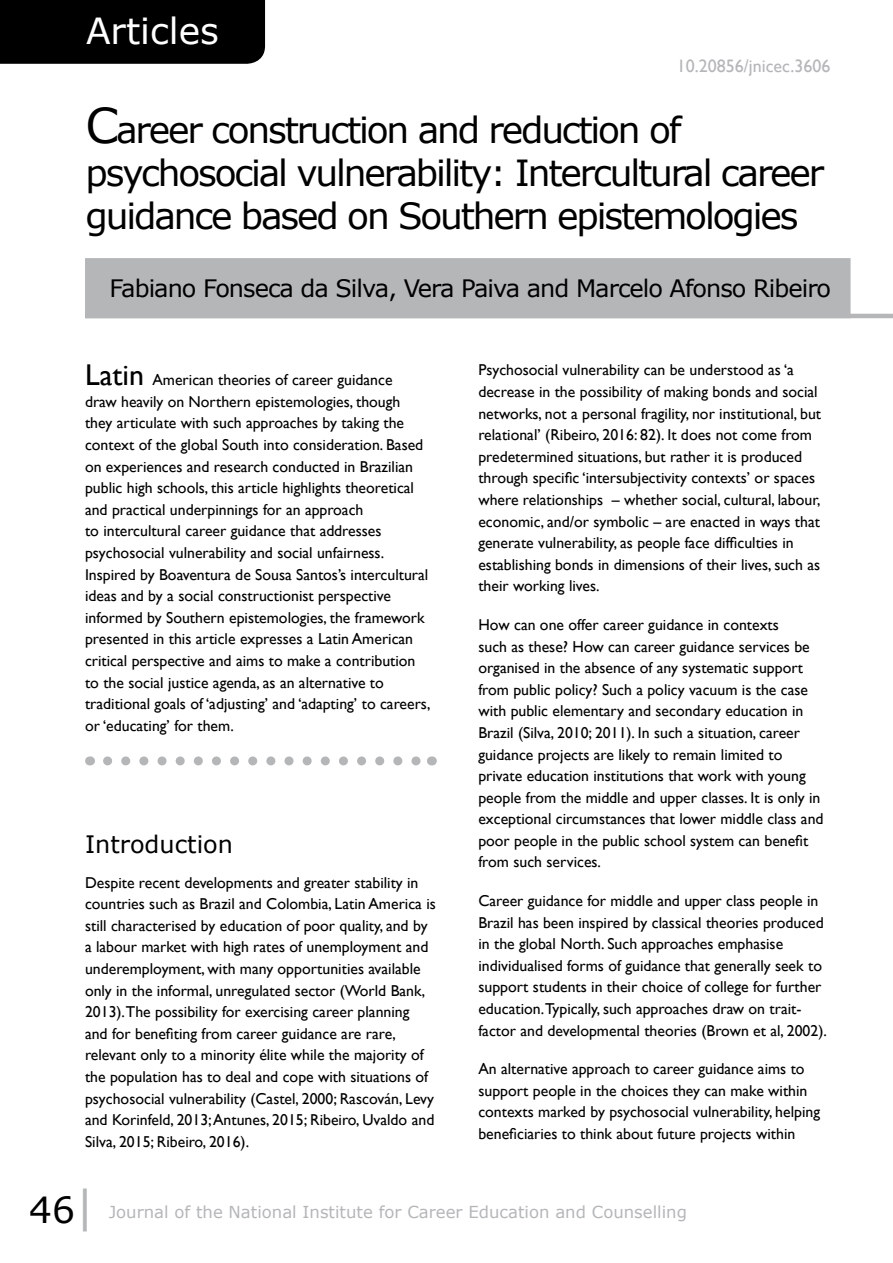
<style>
.page{position:relative;width:893px;height:1263px;background:#fff}
.page>*{position:absolute;margin:0;border:0;box-sizing:border-box;transform-origin:0 0}
.t1{font:36px/43.2px "Verdana";letter-spacing:-.06em;color:#000}
.t2{font:36px "Verdana";color:#fff}
.t3{font:24px "Verdana";letter-spacing:-.04em;color:#000}
.t4{font:24px "Verdana";color:#000}
.t5{font:18px "Gill Sans";color:#b4b6b8}
.t6{font:16.5px "Verdana";color:#b4b6b8}
.t7{font:15.75px/21.6px "Gill Sans";color:#000}
.s1{font-size:48px}
.s2{font-size:30px}
.s3{font-size:45px;color:#b4b6b8}
</style>
<div class="page">
<div style="left:0;top:0;width:265px;height:64px;background:#000"></div>
<svg style="left:108px;top:756px;width:313px;height:9px"></svg>
<div style="left:85px;top:258px;width:765px;height:60px;background:#b4b6b8"></div>
<hr style="left:85px;top:314px;width:808px;height:4px;background:#b4b6b8">
<h1 class="t2" style="left:86px;top:6px;width:134px">Articles</h1>
<p class="t5" style="left:677px;top:56px;width:155px">10.20856/jnicec.3606</p>
<h1 class="t1" style="left:85px;top:108px;width:740px"><span class="s1">C</span>areer construction and reduction of psychosocial vulnerability: Intercultural career guidance based on Southern epistemologies</h1>
<h2 class="t3" style="left:110px;top:272px;width:723px">Fabiano Fonseca da Silva, Vera Paiva and Marcelo Afonso Ribeiro</h2>
<p class="t7" style="left:85px;top:369px;width:347px"><span class="s2">Latin</span> American theories of career guidance<br>draw heavily on Northern epistemologies, though they articulate with such approaches by taking the context of the global South into consideration. Based on experiences and research conducted in Brazilian public high schools, this article highlights theoretical and practical underpinnings for an approach<br>to intercultural career guidance that addresses psychosocial vulnerability and social unfairness.<br>Inspired by Boaventura de Sousa Santos’s intercultural ideas and by a social constructionist perspective informed by Southern epistemologies, the framework presented in this article expresses a Latin American critical perspective and aims to make a contribution to the social justice agenda, as an alternative to traditional goals of ‘adjusting’ and ‘adapting’ to careers, or ‘educating’ for them.</p>
<h2 class="t4" style="left:85px;top:828px;width:150px">Introduction</h2>
<p class="t7" style="left:85px;top:872px;width:352px">Despite recent developments and greater stability in countries such as Brazil and Colombia, Latin America is still characterised by education of poor quality, and by a labour market with high rates of unemployment and underemployment, with many opportunities available only in the informal, unregulated sector (World Bank, 2013).The possibility for exercising career planning and for benefiting from career guidance are rare, relevant only to a minority élite while the majority of the population has to deal and cope with situations of psychosocial vulnerability (Castel, 2000; Rascován, Levy and Korinfeld, 2013; Antunes, 2015; Ribeiro, Uvaldo and Silva, 2015; Ribeiro, 2016).</p>
<p class="t7" style="left:478px;top:359px;width:344px">Psychosocial vulnerability can be understood as ‘a decrease in the possibility of making bonds and social networks, not a personal fragility, nor institutional, but relational’ (Ribeiro, 2016: 82). It does not come from predetermined situations, but rather it is produced through specific ‘intersubjectivity contexts’ or spaces where relationships – whether social, cultural, labour, economic, and/or symbolic – are enacted in ways that generate vulnerability, as people face difficulties in establishing bonds in dimensions of their lives, such as their working lives.</p>
<p class="t7" style="left:478px;top:614px;width:347px">How can one offer career guidance in contexts<br>such as these? How can career guidance services be organised in the absence of any systematic support from public policy? Such a policy vacuum is the case with public elementary and secondary education in Brazil (Silva, 2010; 2011). In such a situation, career guidance projects are likely to remain limited to private education institutions that work with young people from the middle and upper classes. It is only in exceptional circumstances that lower middle class and poor people in the public school system can benefit from such services.</p>
<p class="t7" style="left:478px;top:890px;width:350px">Career guidance for middle and upper class people in Brazil has been inspired by classical theories produced in the global North. Such approaches emphasise individualised forms of guidance that generally seek to support students in their choice of college for further education.Typically, such approaches draw on trait&shy;factor and developmental theories (Brown et al, 2002).</p>
<p class="t7" style="left:478px;top:1058px;width:343px">An alternative approach to career guidance aims to support people in the choices they can make within contexts marked by psychosocial vulnerability, helping beneficiaries to think about future projects within</p>
<h1 class="t1" style="left:29px;top:1187px;width:68px">46<span class="s3">|</span></h1>
<p class="t6" style="left:109px;top:1200px;width:580px">Journal of the National Institute for Career Education and Counselling</p>
</div>
